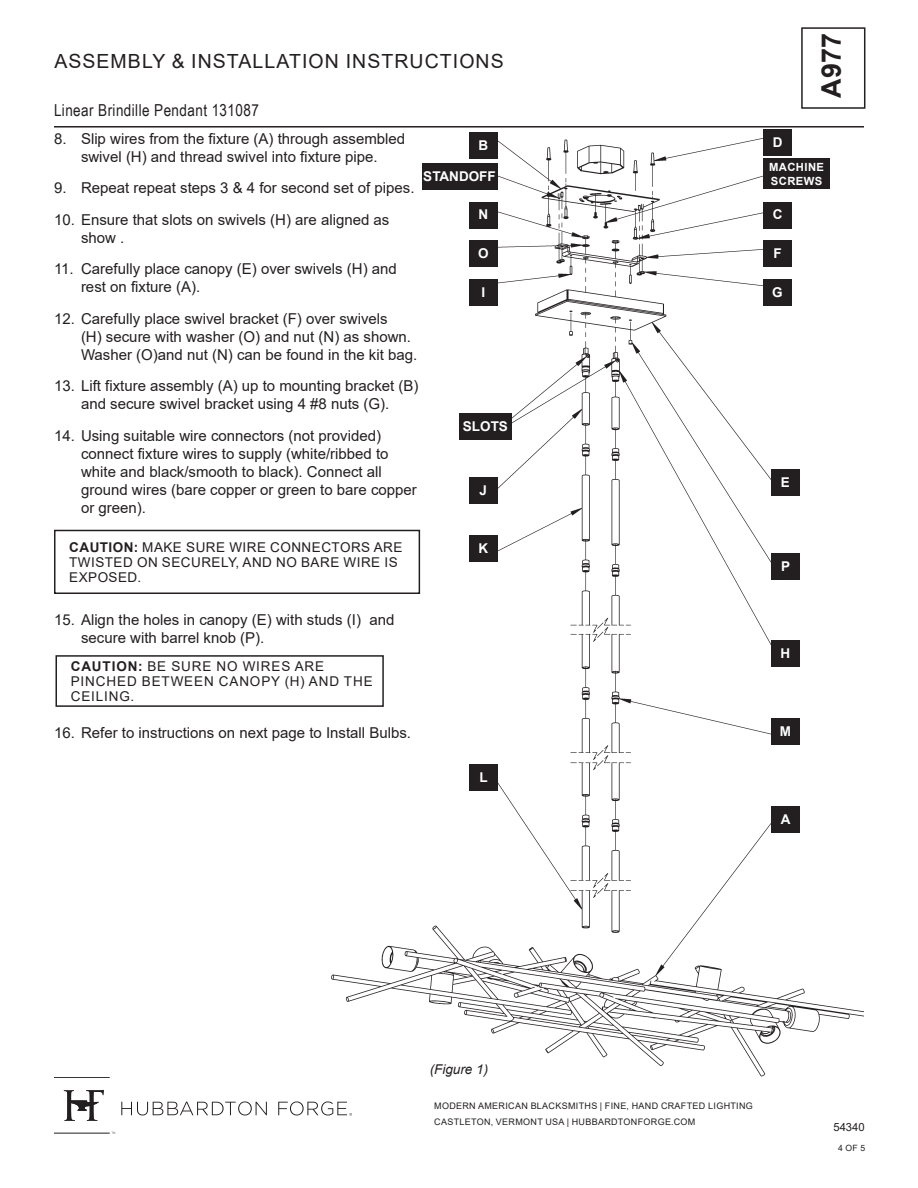
<style>
.page{position:relative;width:918px;height:1188px;background:#fff}
.page>*{position:absolute;margin:0;border:0;box-sizing:border-box;transform-origin:0 0}
.t1{font:700 27px "Arial";color:#231f20}
.t2{font:19.5px "Arial";letter-spacing:.055em;color:#231f20}
.t3{font:16.5px "Arial Narrow";letter-spacing:.025em;color:#231f20}
.t4{font:15px/18px "Arial";color:#231f20}
.Headers{font:13.5px/15px "Arial";letter-spacing:.035em;color:#231f20}
.Headers-2{font:13.5px/15px "Arial";letter-spacing:.065em;color:#231f20}
.slope_ceiling_line{font:700 13.5px "Arial";color:#fff}
.slope_ceiling_line-2{font:italic 13.5px "Arial";color:#231f20}
.slope_ceiling_line-3{font:700 11.25px/13.5px "Arial";letter-spacing:.035em;color:#fff}
.t5{font:11.25px "Arial";color:#231f20}
.t6{font:9px/16px "Arial";letter-spacing:.035em;color:#231f20}
.t7{font:8.7px "Arial";color:#231f20}
.s1{font-weight:700}
</style>
<div class="page">
<div style="left:801px;top:27px;width:64px;height:82px;border:2px solid #231f20"></div>
<hr style="left:54px;top:126px;width:810px;height:2px;background:#231f20">
<svg style="left:121px;top:1101px;width:146px;height:14px"></svg>
<hr style="left:54px;top:1133px;width:56px;height:1px;background:#231f20">
<hr style="left:54px;top:1077px;width:56px;height:1px;background:#231f20">
<svg style="left:64px;top:1090px;width:40px;height:31px"></svg>
<svg style="left:278px;top:1101px;width:74px;height:15px"></svg>
<div style="left:54px;top:530px;width:366px;height:64px;border:2px solid #231f20"></div>
<div style="left:56px;top:655px;width:328px;height:52px;border:2px solid #231f20"></div>
<img style="left:293px;top:133px;width:571px;height:944px">
<div style="left:771px;top:719px;width:28px;height:26px;background:#231f20"></div>
<div style="left:771px;top:640px;width:28px;height:26px;background:#231f20"></div>
<div style="left:771px;top:470px;width:28px;height:26px;background:#231f20"></div>
<div style="left:771px;top:807px;width:28px;height:26px;background:#231f20"></div>
<div style="left:469px;top:477px;width:28px;height:26px;background:#231f20"></div>
<div style="left:469px;top:765px;width:28px;height:26px;background:#231f20"></div>
<div style="left:459px;top:414px;width:53px;height:26px;background:#231f20"></div>
<div style="left:469px;top:536px;width:28px;height:26px;background:#231f20"></div>
<div style="left:771px;top:554px;width:28px;height:26px;background:#231f20"></div>
<div style="left:469px;top:132px;width:28px;height:26px;background:#231f20"></div>
<div style="left:469px;top:279px;width:28px;height:27px;background:#231f20"></div>
<div style="left:764px;top:279px;width:28px;height:27px;background:#231f20"></div>
<div style="left:764px;top:130px;width:28px;height:26px;background:#231f20"></div>
<div style="left:764px;top:202px;width:28px;height:26px;background:#231f20"></div>
<div style="left:764px;top:158px;width:66px;height:31px;background:#231f20"></div>
<div style="left:764px;top:241px;width:28px;height:26px;background:#231f20"></div>
<div style="left:469px;top:241px;width:28px;height:26px;background:#231f20"></div>
<div style="left:422px;top:163px;width:75px;height:26px;background:#231f20"></div>
<div style="left:469px;top:202px;width:28px;height:26px;background:#231f20"></div>
<h2 class="t2" style="left:54px;top:48px;width:451px">ASSEMBLY &amp; INSTALLATION INSTRUCTIONS</h2>
<p class="t3" style="left:54px;top:99px;width:206px">Linear Brindille Pendant 131087</p>
<h1 class="t1" style="left:812px;top:98px;width:66px;rotate:-90deg">A977</h1>
<p class="t4" style="left:54px;top:129px;width:353px;text-align:center">8. Slip wires from the fixture (A) through assembled swivel (H) and thread swivel into fixture pipe.</p>
<p class="t4" style="left:54px;top:179px;width:362px">9. Repeat repeat steps 3 &amp; 4 for second set of pipes.</p>
<p class="t4" style="left:81px;top:210px;width:310px;text-indent:-27px">10. Ensure that slots on swivels (H) are aligned as show .</p>
<p class="t4" style="left:81px;top:260px;width:317px;text-indent:-27px">11. Carefully place canopy (E) over swivels (H) and rest on fixture (A).</p>
<p class="t4" style="left:81px;top:309px;width:338px;text-indent:-27px">12. Carefully place swivel bracket (F) over swivels<br>(H) secure with washer (O) and nut (N) as shown.<br>Washer (O)and nut (N) can be found in the kit bag.</p>
<p class="t4" style="left:54px;top:377px;width:366px;text-align:center">13. Lift fixture assembly (A) up to mounting bracket (B) and secure swivel bracket using 4 #8 nuts (G).</p>
<p class="t4" style="left:81px;top:426px;width:337px;text-indent:-27px">14. Using suitable wire connectors (not provided) connect fixture wires to supply (white/ribbed to white and black/smooth to black). Connect all ground wires (bare copper or green to bare copper or green).</p>
<p class="slope_ceiling_line" style="left:773px;top:133px;width:11px">D</p>
<p class="slope_ceiling_line" style="left:478px;top:135px;width:11px">B</p>
<p class="slope_ceiling_line-3" style="left:769px;top:161px;width:56px">MACHINE<br>SCREWS</p>
<p class="slope_ceiling_line" style="left:423px;top:166px;width:74px">STANDOFF</p>
<p class="slope_ceiling_line" style="left:478px;top:205px;width:11px">N</p>
<p class="slope_ceiling_line" style="left:773px;top:205px;width:11px">C</p>
<p class="slope_ceiling_line" style="left:478px;top:244px;width:12px">O</p>
<p class="slope_ceiling_line" style="left:773px;top:244px;width:10px">F</p>
<p class="slope_ceiling_line" style="left:481px;top:283px;width:5px">I</p>
<p class="slope_ceiling_line" style="left:772px;top:283px;width:12px">G</p>
<p class="slope_ceiling_line" style="left:463px;top:417px;width:47px">SLOTS</p>
<p class="slope_ceiling_line" style="left:781px;top:473px;width:11px">E</p>
<p class="slope_ceiling_line" style="left:480px;top:480px;width:9px">J</p>
<p class="Headers" style="left:69px;top:539px;width:335px"><span class="s1">CAUTION:</span> MAKE SURE WIRE CONNECTORS ARE<br>TWISTED ON SECURELY, AND NO BARE WIRE IS<br>EXPOSED.</p>
<p class="t4" style="left:81px;top:611px;width:315px;text-indent:-27px">15. Align the holes in canopy (E) with studs (I) and secure with barrel knob (P).</p>
<p class="Headers-2" style="left:71px;top:659px;width:303px"><span class="s1">CAUTION:</span> BE SURE NO WIRES ARE<br>PINCHED BETWEEN CANOPY (H) AND THE<br>CEILING.</p>
<p class="t4" style="left:54px;top:723px;width:359px">16. Refer to instructions on next page to Install Bulbs.</p>
<p class="slope_ceiling_line" style="left:478px;top:539px;width:11px">K</p>
<p class="slope_ceiling_line" style="left:479px;top:768px;width:10px">L</p>
<p class="slope_ceiling_line" style="left:781px;top:557px;width:11px">P</p>
<p class="slope_ceiling_line" style="left:781px;top:643px;width:11px">H</p>
<p class="slope_ceiling_line" style="left:780px;top:722px;width:13px">M</p>
<p class="slope_ceiling_line" style="left:781px;top:810px;width:11px">A</p>
<p class="slope_ceiling_line-2" style="left:430px;top:1060px;width:60px">(Figure 1)</p>
<p class="t6" style="left:434px;top:1097px;width:320px">MODERN AMERICAN BLACKSMITHS | FINE, HAND CRAFTED LIGHTING<br>CASTLETON, VERMONT USA | HUBBARDTONFORGE.COM</p>
<p class="t5" style="left:833px;top:1119px;width:33px">54340</p>
<p class="t7" style="left:838px;top:1142px;width:29px">4 OF 5</p>
</div>
